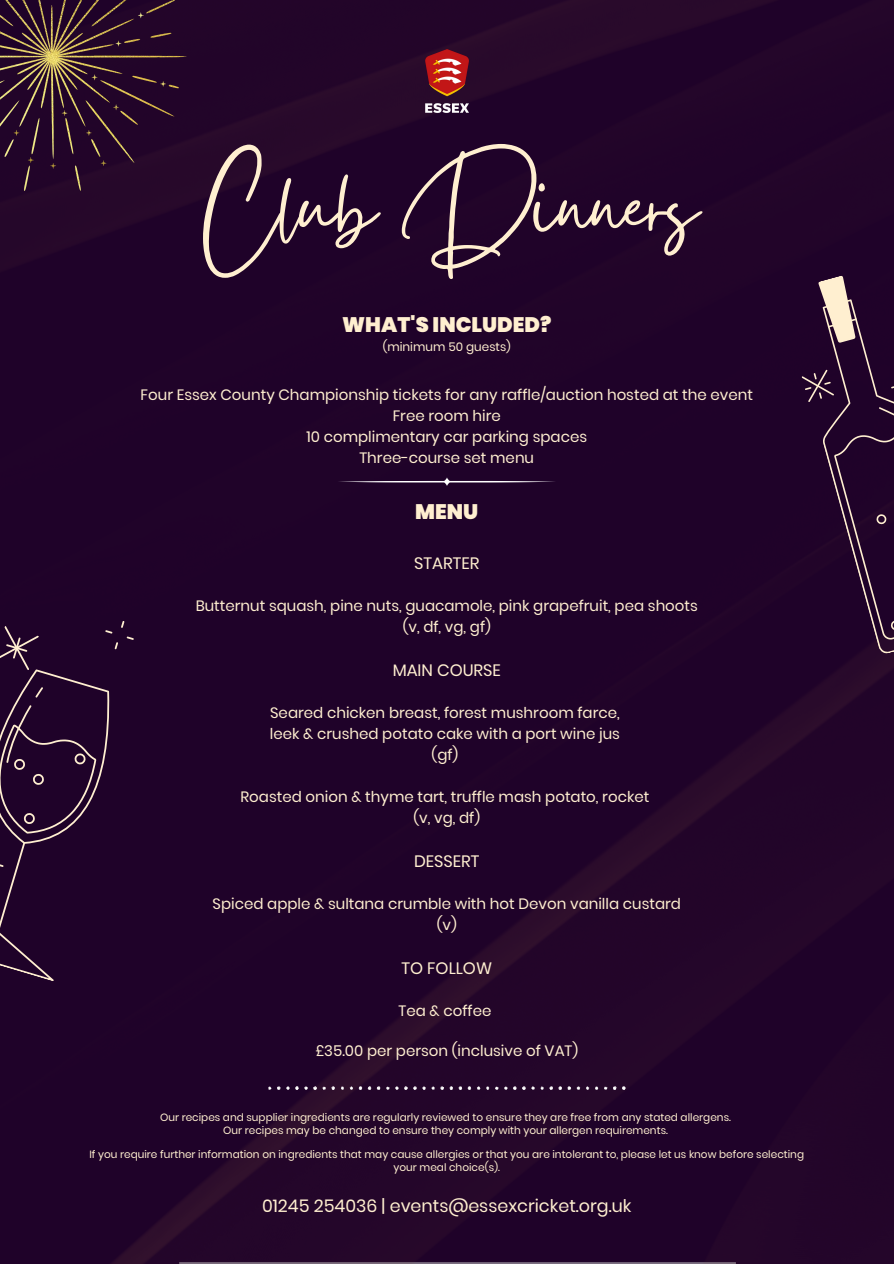
<style>
.page{position:relative;width:894px;height:1264px;background:#fff}
.page>*{position:absolute;margin:0;border:0;box-sizing:border-box;transform-origin:0 0}
.t1{font:110.4px "Gistesy";color:#ffefd0}
.t2{font:900 21px "Poppins";color:#ffefd0}
.t3{font:17.55px "Poppins";color:#ffefd0}
.t4{font:16.5px "Poppins";color:#ffefd0}
.t5{font:15px/21px "Poppins";color:#ffefd0;text-align:center}
.t6{font:12px "Poppins";color:#ffefd0}
.t7{font:10.5px/12.3px "Poppins";color:#ffefd0;text-align:center}
</style>
<div class="page">
<div style="left:0;top:0;width:893px;height:1263px;background:#1f0229"></div>
<img style="left:0;top:0;width:186px;height:191px">
<svg style="left:0;top:620px;width:134px;height:361px;background:#290d31"></svg>
<svg style="left:788px;top:275px;width:105px;height:380px;background:#2f1334"></svg>
<img style="left:424px;top:48px;width:46px;height:67px">
<svg style="left:313px;top:1086px;width:31px;height:4px"></svg>
<svg style="left:350px;top:1086px;width:30px;height:4px"></svg>
<svg style="left:531px;top:1086px;width:12px;height:3px"></svg>
<svg style="left:422px;top:1086px;width:58px;height:4px"></svg>
<svg style="left:504px;top:1086px;width:12px;height:3px"></svg>
<svg style="left:604px;top:1086px;width:20px;height:3px"></svg>
<svg style="left:549px;top:1086px;width:40px;height:3px"></svg>
<svg style="left:337px;top:477px;width:219px;height:9px;background:#3d2446"></svg>
<h5 class="t1" style="left:204px;top:129px;width:495px">Club Dinners</h5>
<p class="t2" style="left:342px;top:309px;width:211px">WHAT'S INCLUDED?</p>
<p class="t6" style="left:382px;top:338px;width:130px">(minimum 50 guests)</p>
<p class="t5" style="left:140px;top:384px;width:613px">Four Essex County Championship tickets for any raffle/auction hosted at the event<br>Free room hire<br>10 complimentary car parking spaces</p>
<h1 class="t5" style="left:359px;top:447px;width:176px">Three-course set menu</h1>
<p class="t2" style="left:415px;top:496px;width:65px">MENU</p>
<h4 class="t4" style="left:414px;top:551px;width:67px">STARTER</h4>
<h6 class="t5" style="left:196px;top:595px;width:503px">Butternut squash, pine nuts, guacamole, pink grapefruit, pea shoots (v, df, vg, gf)</h6>
<p class="t4" style="left:392px;top:658px;width:110px">MAIN COURSE</p>
<h5 class="t5" style="left:270px;top:702px;width:351px">Seared chicken breast, forest mushroom farce, leek &amp; crushed potato cake with a port wine jus (gf)</h5>
<h2 class="t5" style="left:240px;top:786px;width:410px">Roasted onion &amp; thyme tart, truffle mash potato, rocket (v, vg, df)</h2>
<h2 class="t4" style="left:414px;top:849px;width:67px">DESSERT</h2>
<h3 class="t5" style="left:212px;top:893px;width:470px">Spiced apple &amp; sultana crumble with hot Devon vanilla custard (v)</h3>
<h5 class="t4" style="left:401px;top:956px;width:92px">TO FOLLOW</h5>
<h3 class="t5" style="left:398px;top:1000px;width:94px">Tea &amp; coffee</h3>
<h5 class="t5" style="left:315px;top:1040px;width:264px">£35.00 per person (inclusive of VAT)</h5>
<h3 class="t7" style="left:160px;top:1111px;width:572px">Our recipes and supplier ingredients are regularly reviewed to ensure they are free from any stated allergens.</h3>
<h5 class="t7" style="left:223px;top:1123px;width:446px">Our recipes may be changed to ensure they comply with your allergen requirements.</h5>
<h5 class="t7" style="left:89px;top:1148px;width:716px">If you require further information on ingredients that may cause allergies or that you are intolerant to, please let us know before selecting your meal choice(s).</h5>
<h3 class="t3" style="left:262px;top:1193px;width:370px">01245 254036 | events@essexcricket.org.uk</h3>
</div>
